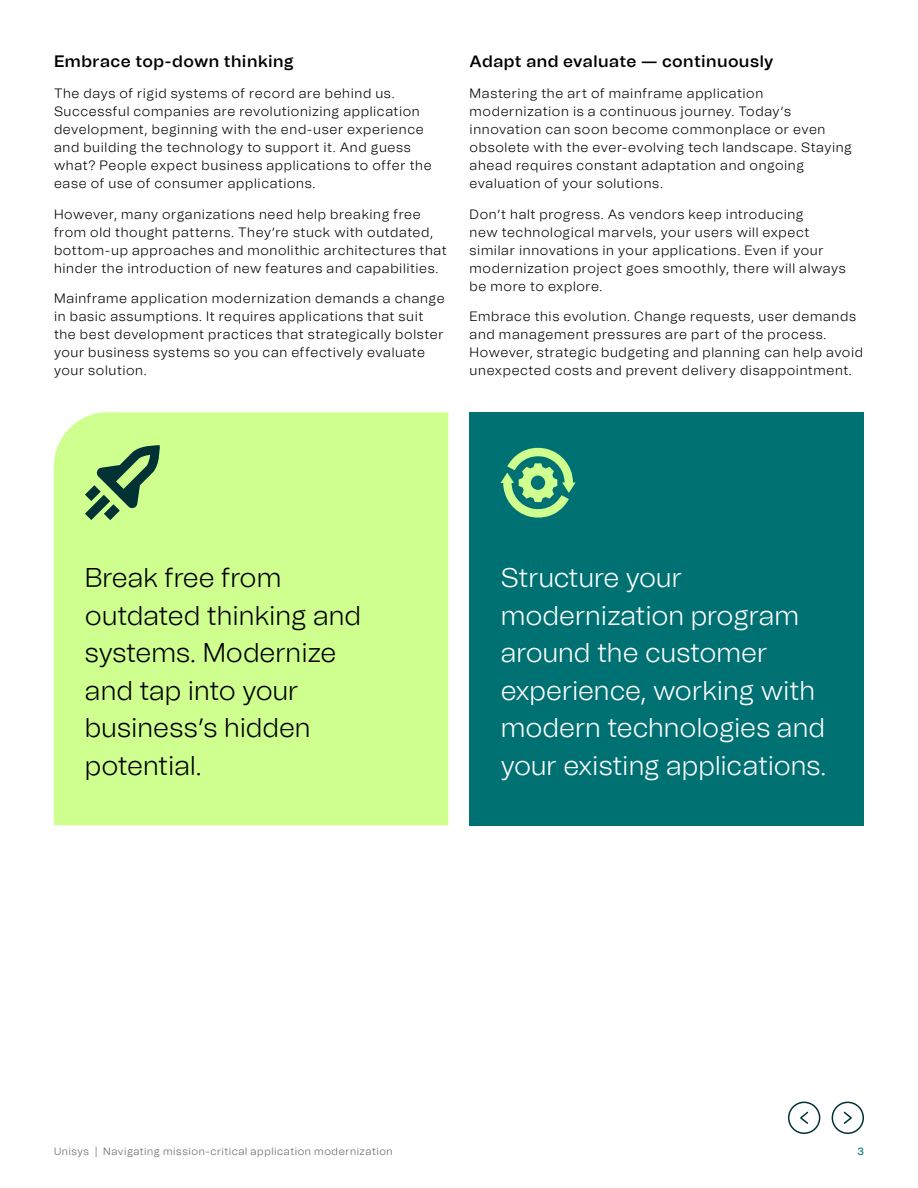
<style>
.page{position:relative;width:918px;height:1188px;background:#fff}
.page>*{position:absolute;margin:0;border:0;box-sizing:border-box;transform-origin:0 0}
.t1{font:300 27px/37.5px "Tomato Grotesk";color:#fff}
.t2{font:300 27px/37.5px "Tomato Grotesk";color:#000}
.t3{font:600 16.5px "Tomato Grotesk";letter-spacing:.025em;color:#000}
.t4{font:300 13.5px/18px "Tomato Grotesk";letter-spacing:.045em;color:#000}
.t5{font:300 10.5px "Tomato Grotesk";letter-spacing:.05em;color:#636466}
.t6{font:500 10.5px "Tomato Grotesk";color:#007173}
</style>
<div class="page">
<div style="left:54px;top:412px;width:394px;height:413px;background:#cfff8f"></div>
<div style="left:788px;top:1102px;width:32px;height:32px;border:2px solid #003134;border-radius:50%"></div>
<svg style="left:800px;top:1111px;width:9px;height:13px"></svg>
<div style="left:832px;top:1102px;width:32px;height:32px;border:2px solid #003134;border-radius:50%"></div>
<svg style="left:843px;top:1111px;width:9px;height:13px"></svg>
<div style="left:470px;top:413px;width:394px;height:413px;background:#007173"></div>
<svg style="left:501px;top:447px;width:75px;height:71px"></svg>
<svg style="left:85px;top:445px;width:75px;height:75px;background:#83b46d"></svg>
<p class="t3" style="left:54px;top:50px;width:241px">Embrace top-down thinking</p>
<p class="t4" style="left:54px;top:84px;width:379px">The days of rigid systems of record are behind us.<br>Successful companies are revolutionizing application development, beginning with the end-user experience and building the technology to support it. And guess what? People expect business applications to offer the ease of use of consumer applications.</p>
<p class="t4" style="left:54px;top:205px;width:394px">However, many organizations need help breaking free from old thought patterns. They’re stuck with outdated, bottom-up approaches and monolithic architectures that hinder the introduction of new features and capabilities.</p>
<p class="t4" style="left:54px;top:290px;width:392px">Mainframe application modernization demands a change in basic assumptions. It requires applications that suit the best development practices that strategically bolster your business systems so you can effectively evaluate your solution.</p>
<p class="t3" style="left:470px;top:50px;width:305px">Adapt and evaluate — continuously</p>
<p class="t4" style="left:470px;top:84px;width:384px">Mastering the art of mainframe application modernization is a continuous journey. Today’s innovation can soon become commonplace or even obsolete with the ever-evolving tech landscape. Staying ahead requires constant adaptation and ongoing evaluation of your solutions.</p>
<p class="t4" style="left:470px;top:205px;width:378px">Don’t halt progress. As vendors keep introducing<br>new technological marvels, your users will expect similar innovations in your applications. Even if your modernization project goes smoothly, there will always be more to explore.</p>
<p class="t4" style="left:470px;top:308px;width:395px">Embrace this evolution. Change requests, user demands and management pressures are part of the process.<br>However, strategic budgeting and planning can help avoid unexpected costs and prevent delivery disappointment.</p>
<h1 class="t2" style="left:85px;top:559px;width:278px">Break free from outdated thinking and systems. Modernize and tap into your business’s hidden potential.</h1>
<h1 class="t1" style="left:501px;top:559px;width:327px">Structure your modernization program around the customer experience, working with modern technologies and your existing applications.</h1>
<p class="t5" style="left:54px;top:1144px;width:340px">Unisys | Navigating mission-critical application modernization</p>
<p class="t6" style="left:858px;top:1144px;width:8px">3</p>
</div>
